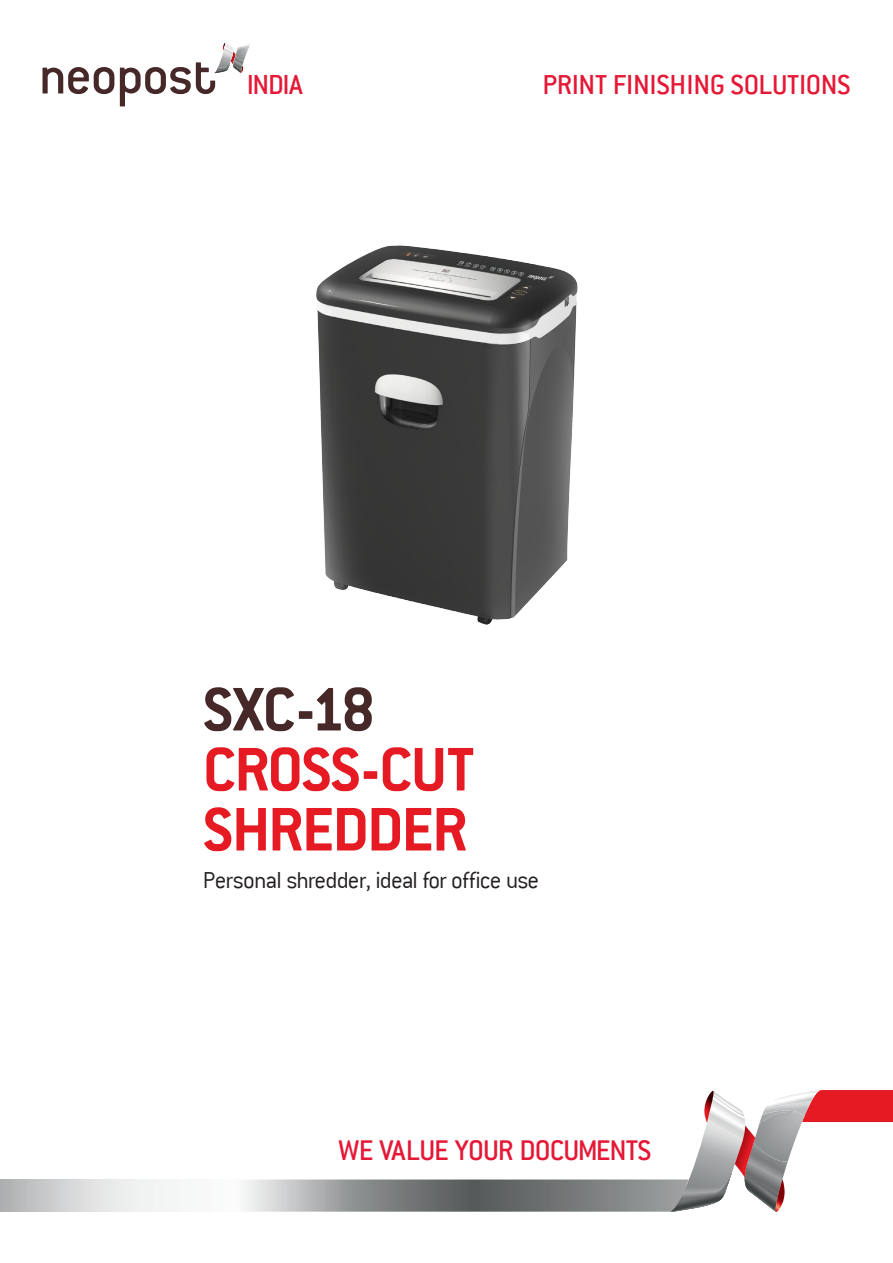
<style>
.page{position:relative;width:893px;height:1263px;background:#fff}
.page>*{position:absolute;margin:0;border:0;box-sizing:border-box;transform-origin:0 0}
.Normal_e{font:700 67.5px/60px "Conduit ITC";letter-spacing:-.025em;color:#e51a23}
.t1{font:500 31.2px "Conduit ITC";letter-spacing:-.03em;color:#e51836}
.t2{font:500 30.3px "Conduit ITC";letter-spacing:-.015em;color:#e51836}
.Normal_e-2{font:300 25.5px "Conduit ITC";letter-spacing:-.03em;color:#231f20}
.s1{color:#472829}
</style>
<div class="page">
<div style="left:0;top:1179px;width:235px;height:33px;background:linear-gradient(to right,#bbbcbd,#fff)"></div>
<svg style="left:234px;top:1090px;width:659px;height:122px"></svg>
<svg style="left:43px;top:67px;width:71px;height:27px"></svg>
<svg style="left:120px;top:43px;width:130px;height:63px"></svg>
<img style="left:316px;top:245px;width:262px;height:380px">
<p class="t2" style="left:247px;top:68px;width:57px">INDIA</p>
<p class="t2" style="left:543px;top:68px;width:309px">PRINT FINISHING SOLUTIONS</p>
<p class="Normal_e" style="left:203px;top:678px;width:273px"><span class="s1">SXC-18<br></span>CROSS-CUT<br>SHREDDER</p>
<p class="Normal_e-2" style="left:203px;top:866px;width:338px">Personal shredder, ideal for office use</p>
<p class="t1" style="left:338px;top:1133px;width:314px">WE VALUE YOUR DOCUMENTS</p>
</div>
